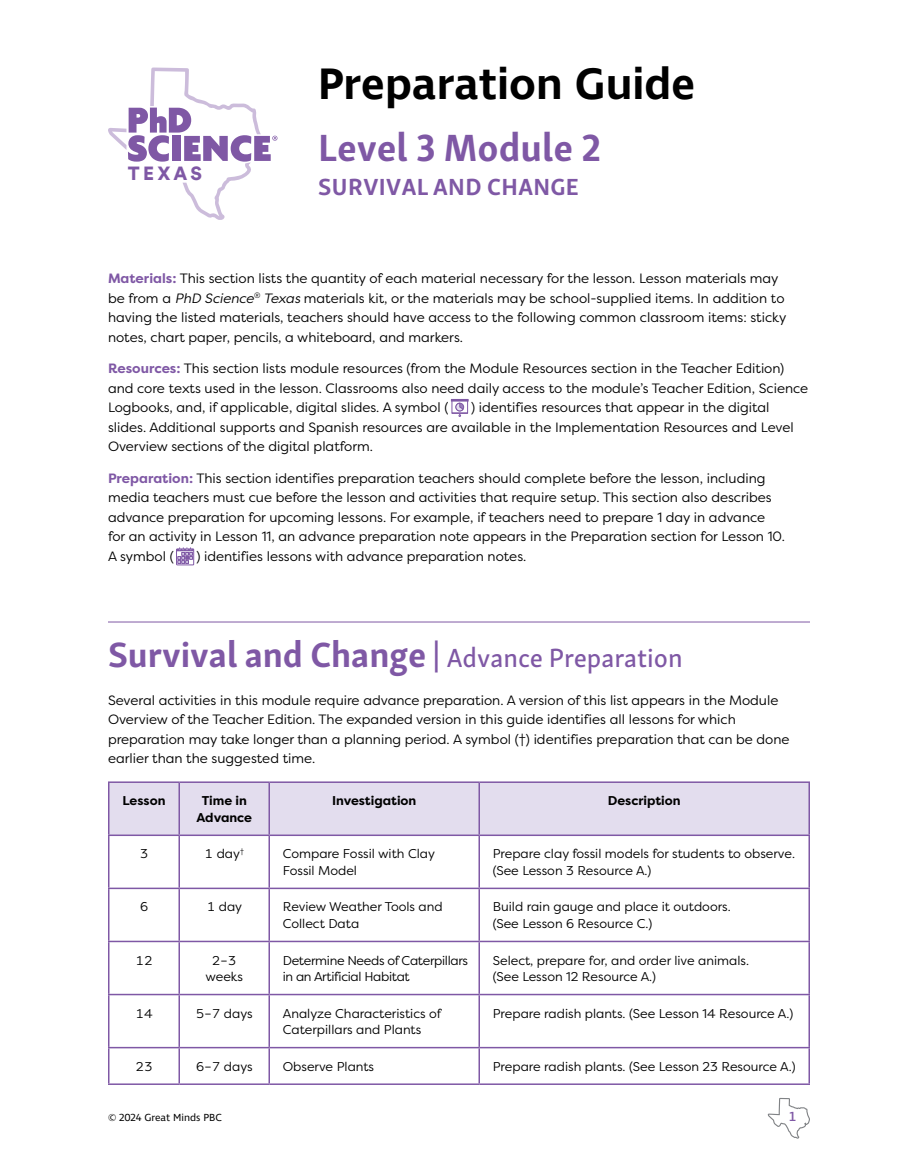
<style>
.page{position:relative;width:918px;height:1175px;background:#fff}
.page>*{position:absolute;margin:0;border:0;box-sizing:border-box;transform-origin:0 0}
.t1{font:600 45px "Ingra";color:#000}
.t2{font:700 39px "Skolar Sans Latn";color:#7f58a5}
.t3{font:27px "Skolar Sans Latn Me";color:#7f58a5}
.t4{font:700 24px "Skolar Sans Latn";letter-spacing:.02em;color:#7f58a5}
.t5{font:900 18.9px "Circular Std";letter-spacing:.175em;color:#7f58a5}
.t6{font:13.5px/19.5px "Filson Pro";color:#000}
.t7{font:500 13.5px "Ingra";color:#7f58a5}
.t8{font:12.75px/16.5px "Filson Pro";color:#000}
.t9{font:12.75px/16.5px "Filson Pro";letter-spacing:-.025em;color:#000}
.t10{font:700 12.75px/16.5px "Filson Pro";color:#000;text-align:center}
.t11{font:10.5px "Ingra";color:#000}
.s1{font-weight:700;color:#7f58a5}
.s2{font-style:italic}
.s3{font-family:"Skolar Sans Latn";font-weight:700;font-size:36px}
.s4{font-family:"Skolar Sans Latn";font-weight:600;font-size:30px}
</style>
<div class="page">
<hr style="left:108px;top:621px;width:702px;height:1px;background:#7f58a5">
<svg style="left:451px;top:399px;width:18px;height:18px"></svg>
<svg style="left:179px;top:547px;width:16px;height:18px"></svg>
<div style="left:176px;top:548px;width:18px;height:17px;border:1px solid #7f58a5"></div>
<svg style="left:177px;top:548px;width:17px;height:15px"></svg>
<div style="left:110px;top:783px;width:698px;height:51px;background:#e3ddee"></div>
<hr style="left:108px;top:781px;width:71px;height:2px;background:#7f58a5">
<hr style="left:108px;top:783px;width:2px;height:51px;background:#7f58a5">
<hr style="left:179px;top:781px;width:90px;height:2px;background:#7f58a5">
<hr style="left:178px;top:783px;width:2px;height:51px;background:#7f58a5">
<hr style="left:269px;top:781px;width:210px;height:2px;background:#7f58a5">
<hr style="left:268px;top:783px;width:2px;height:51px;background:#7f58a5">
<hr style="left:479px;top:781px;width:331px;height:2px;background:#7f58a5">
<hr style="left:478px;top:783px;width:2px;height:51px;background:#7f58a5">
<hr style="left:808px;top:783px;width:2px;height:51px;background:#7f58a5">
<hr style="left:108px;top:836px;width:2px;height:51px;background:#7f58a5">
<hr style="left:178px;top:836px;width:2px;height:51px;background:#7f58a5">
<hr style="left:268px;top:836px;width:2px;height:51px;background:#7f58a5">
<hr style="left:478px;top:836px;width:2px;height:51px;background:#7f58a5">
<hr style="left:808px;top:836px;width:2px;height:51px;background:#7f58a5">
<hr style="left:108px;top:887px;width:71px;height:2px;background:#7f58a5">
<hr style="left:108px;top:889px;width:2px;height:51px;background:#7f58a5">
<hr style="left:179px;top:887px;width:90px;height:2px;background:#7f58a5">
<hr style="left:178px;top:889px;width:2px;height:51px;background:#7f58a5">
<hr style="left:269px;top:887px;width:210px;height:2px;background:#7f58a5">
<hr style="left:268px;top:889px;width:2px;height:51px;background:#7f58a5">
<hr style="left:479px;top:887px;width:331px;height:2px;background:#7f58a5">
<hr style="left:478px;top:889px;width:2px;height:51px;background:#7f58a5">
<hr style="left:808px;top:889px;width:2px;height:51px;background:#7f58a5">
<hr style="left:108px;top:940px;width:71px;height:2px;background:#7f58a5">
<hr style="left:108px;top:942px;width:2px;height:51px;background:#7f58a5">
<hr style="left:179px;top:940px;width:90px;height:2px;background:#7f58a5">
<hr style="left:178px;top:942px;width:2px;height:51px;background:#7f58a5">
<hr style="left:269px;top:940px;width:210px;height:2px;background:#7f58a5">
<hr style="left:268px;top:942px;width:2px;height:51px;background:#7f58a5">
<hr style="left:479px;top:940px;width:331px;height:2px;background:#7f58a5">
<hr style="left:478px;top:942px;width:2px;height:51px;background:#7f58a5">
<hr style="left:808px;top:942px;width:2px;height:51px;background:#7f58a5">
<hr style="left:108px;top:993px;width:71px;height:2px;background:#7f58a5">
<hr style="left:108px;top:995px;width:2px;height:51px;background:#7f58a5">
<hr style="left:179px;top:993px;width:90px;height:2px;background:#7f58a5">
<hr style="left:178px;top:995px;width:2px;height:51px;background:#7f58a5">
<hr style="left:269px;top:993px;width:210px;height:2px;background:#7f58a5">
<hr style="left:268px;top:995px;width:2px;height:51px;background:#7f58a5">
<hr style="left:479px;top:993px;width:331px;height:2px;background:#7f58a5">
<hr style="left:478px;top:995px;width:2px;height:51px;background:#7f58a5">
<hr style="left:808px;top:995px;width:2px;height:51px;background:#7f58a5">
<hr style="left:108px;top:1046px;width:71px;height:2px;background:#7f58a5">
<hr style="left:108px;top:1048px;width:2px;height:35px;background:#7f58a5">
<hr style="left:179px;top:1046px;width:90px;height:2px;background:#7f58a5">
<hr style="left:178px;top:1048px;width:2px;height:35px;background:#7f58a5">
<hr style="left:269px;top:1046px;width:210px;height:2px;background:#7f58a5">
<hr style="left:268px;top:1048px;width:2px;height:35px;background:#7f58a5">
<hr style="left:479px;top:1046px;width:331px;height:2px;background:#7f58a5">
<hr style="left:478px;top:1048px;width:2px;height:35px;background:#7f58a5">
<hr style="left:808px;top:1048px;width:2px;height:35px;background:#7f58a5">
<hr style="left:108px;top:1083px;width:71px;height:1px;background:#7f58a5">
<hr style="left:179px;top:1083px;width:90px;height:1px;background:#7f58a5">
<hr style="left:269px;top:1083px;width:210px;height:1px;background:#7f58a5">
<hr style="left:479px;top:1083px;width:331px;height:1px;background:#7f58a5">
<hr style="left:108px;top:834px;width:71px;height:2px;background:#7f58a5">
<hr style="left:179px;top:834px;width:90px;height:2px;background:#7f58a5">
<hr style="left:269px;top:834px;width:210px;height:2px;background:#7f58a5">
<hr style="left:479px;top:834px;width:331px;height:2px;background:#7f58a5">
<svg style="left:108px;top:68px;width:169px;height:152px"></svg>
<svg style="left:767px;top:1097px;width:43px;height:42px"></svg>
<h3 class="t5" style="left:128px;top:161px;width:76px">TEXAS</h3>
<h1 class="t1" style="left:318px;top:56px;width:379px">Preparation Guide</h1>
<h2 class="t2" style="left:318px;top:115px;width:285px">Level 3 Module 2</h2>
<h3 class="t4" style="left:318px;top:167px;width:262px">SURVIVAL AND CHANGE</h3>
<p class="t6" style="left:108px;top:268px;width:680px"><span class="s1">Materials:</span> This section lists the quantity of each material necessary for the lesson. Lesson materials may be from a <span class="s2">PhD Science</span><sup>®</sup> <span class="s2">Texas</span> materials kit, or the materials may be school-supplied items. In addition to having the listed materials, teachers should have access to the following common classroom items: sticky notes, chart paper, pencils, a whiteboard, and markers.</p>
<p class="t6" style="left:108px;top:358px;width:702px"><span class="s1">Resources:</span> This section lists module resources (from the Module Resources section in the Teacher Edition) and core texts used in the lesson. Classrooms also need daily access to the module’s Teacher Edition, Science<br>Logbooks, and, if applicable, digital slides. A symbol (</p>
<p class="t6" style="left:108px;top:397px;width:687px;text-indent:363px">) identifies resources that appear in the digital slides. Additional supports and Spanish resources are available in the Implementation Resources and Level<br>Overview sections of the digital platform.</p>
<p class="t6" style="left:108px;top:468px;width:678px"><span class="s1">Preparation:</span> This section identifies preparation teachers should complete before the lesson, including media teachers must cue before the lesson and activities that require setup. This section also describes advance preparation for upcoming lessons. For example, if teachers need to prepare 1 day in advance for an activity in Lesson 11, an advance preparation note appears in the Preparation section for Lesson 10.<br>A symbol (</p>
<p class="t6" style="left:196px;top:546px;width:332px">) identifies lessons with advance preparation notes.</p>
<h2 class="t3" style="left:108px;top:637px;width:576px"><span class="s3">Survival and Change</span> <span class="s4">|</span> Advance Preparation</h2>
<p class="t6" style="left:108px;top:690px;width:683px">Several activities in this module require advance preparation. A version of this list appears in the Module Overview of the Teacher Edition. The expanded version in this guide identifies all lessons for which preparation may take longer than a planning period. A symbol (†) identifies preparation that can be done earlier than the suggested time.</p>
<p class="t10" style="left:122px;top:792px;width:45px">Lesson</p>
<p class="t10" style="left:196px;top:792px;width:57px">Time in<br>Advance</p>
<p class="t10" style="left:332px;top:792px;width:86px">Investigation</p>
<p class="t10" style="left:608px;top:792px;width:74px">Description</p>
<p class="t8" style="left:140px;top:845px;width:10px">3</p>
<p class="t8" style="left:205px;top:845px;width:41px">1 day<sup>†</sup></p>
<p class="t8" style="left:283px;top:845px;width:154px">Compare Fossil with Clay<br>Fossil Model</p>
<p class="t8" style="left:493px;top:845px;width:304px">Prepare clay fossil models for students to observe. (See Lesson 3 Resource A.)</p>
<p class="t8" style="left:140px;top:898px;width:10px">6</p>
<p class="t8" style="left:207px;top:898px;width:37px">1 day</p>
<p class="t8" style="left:283px;top:898px;width:162px">Review Weather Tools and<br>Collect Data</p>
<p class="t8" style="left:493px;top:898px;width:240px">Build rain gauge and place it outdoors. (See Lesson 6 Resource C.)</p>
<p class="t8" style="left:135px;top:951px;width:19px">12</p>
<p class="t8" style="left:205px;top:951px;width:39px;text-align:center">2–3 weeks</p>
<p class="t9" style="left:283px;top:951px;width:187px">Determine Needs of Caterpillars in an Artificial Habitat</p>
<p class="t8" style="left:493px;top:951px;width:258px">Select, prepare for, and order live animals. (See Lesson 12 Resource A.)</p>
<p class="t8" style="left:135px;top:1004px;width:19px">14</p>
<p class="t8" style="left:196px;top:1004px;width:58px">5–7 days</p>
<p class="t8" style="left:283px;top:1004px;width:160px">Analyze Characteristics of<br>Caterpillars and Plants</p>
<p class="t8" style="left:493px;top:1004px;width:302px">Prepare radish plants. (See Lesson 14 Resource A.)</p>
<p class="t8" style="left:135px;top:1057px;width:19px">23</p>
<p class="t8" style="left:196px;top:1057px;width:58px">6–7 days</p>
<p class="t8" style="left:283px;top:1057px;width:93px">Observe Plants</p>
<p class="t8" style="left:493px;top:1057px;width:304px">Prepare radish plants. (See Lesson 23 Resource A.)</p>
<p class="t11" style="left:108px;top:1110px;width:115px">© 2024 Great Minds PBC</p>
<p class="t7" style="left:789px;top:1108px;width:9px">1</p>
</div>
